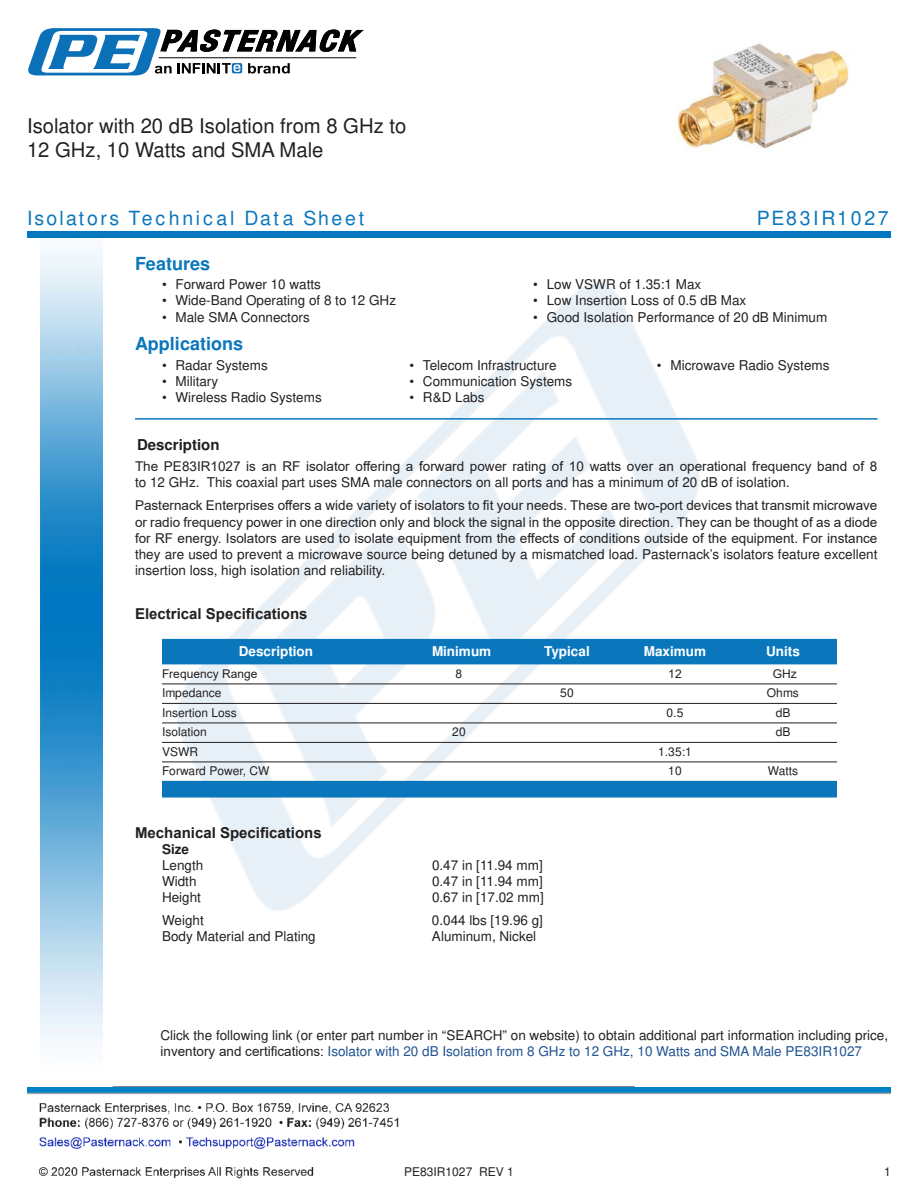
<style>
.page{position:relative;width:918px;height:1188px;background:#fff}
.page>*{position:absolute;margin:0;border:0;box-sizing:border-box;transform-origin:0 0}
.t1{font:20.25px/24.3px "Arial";color:#221f1f}
.t2{font:900 19.5px "Arial";letter-spacing:.14em;color:#0a77bd}
.t3{font:700 18px "Arial";color:#0a77bd}
.t4{font:700 15px "Arial";color:#221f1f}
.t5{font:13.5px/16.2px "Arial";color:#221f1f}
.t6{font:700 13.5px "Arial";color:#fff}
.t7{font:700 13.5px "Arial";color:#221f1f}
.t8{font:12px "Arial";color:#221f1f}
.s1{color:#1f5392}
</style>
<div class="page">
<img style="left:39px;top:1086px;width:595px;height:93px">
<img style="left:102px;top:246px;width:719px;height:724px">
<img style="left:27px;top:1088px;width:864px;height:9px">
<img style="left:40px;top:237px;width:62px;height:804px">
<div style="left:27px;top:231px;width:864px;height:6px;background:#0177c0"></div>
<svg style="left:28px;top:28px;width:336px;height:47px"></svg>
<hr style="left:135px;top:418px;width:743px;height:2px;background:#0a77bd">
<div style="left:162px;top:639px;width:675px;height:25px;background:#0a77bd"></div>
<hr style="left:162px;top:684px;width:675px;height:1px;background:#221f1f">
<hr style="left:162px;top:703px;width:675px;height:1px;background:#221f1f">
<hr style="left:162px;top:723px;width:675px;height:1px;background:#221f1f">
<hr style="left:162px;top:742px;width:675px;height:1px;background:#221f1f">
<hr style="left:162px;top:762px;width:675px;height:1px;background:#221f1f">
<div style="left:162px;top:781px;width:675px;height:17px;background:#0a77bd"></div>
<img style="left:677px;top:43px;width:172px;height:105px">
<h1 class="t1" style="left:27px;top:115px;width:381px">Isolator with 20 dB Isolation from 8 GHz to<br>12 GHz, 10 Watts and SMA Male</h1>
<h2 class="t2" style="left:27px;top:207px;width:339px">Isolators Technical Data Sheet</h2>
<h2 class="t2" style="left:757px;top:207px;width:134px">PE83IR1027</h2>
<h3 class="t3" style="left:135px;top:256px;width:77px">Features</h3>
<p class="t5" style="left:162px;top:278px;width:161px">• Forward Power 10 watts</p>
<p class="t5" style="left:162px;top:294px;width:236px">• Wide-Band Operating of 8 to 12 GHz</p>
<p class="t5" style="left:162px;top:310px;width:149px">• Male SMA Connectors</p>
<h3 class="t3" style="left:135px;top:337px;width:110px">Applications</h3>
<p class="t5" style="left:162px;top:358px;width:107px">• Radar Systems</p>
<p class="t5" style="left:162px;top:374px;width:58px">• Military</p>
<p class="t5" style="left:162px;top:390px;width:161px">• Wireless Radio Systems</p>
<p class="t5" style="left:533px;top:278px;width:170px">• Low VSWR of 1.35:1 Max</p>
<p class="t5" style="left:533px;top:294px;width:215px">• Low Insertion Loss of 0.5 dB Max</p>
<p class="t5" style="left:533px;top:310px;width:296px">• Good Isolation Performance of 20 dB Minimum</p>
<p class="t5" style="left:409px;top:358px;width:149px">• Telecom Infrastructure</p>
<p class="t5" style="left:409px;top:374px;width:164px">• Communication Systems</p>
<p class="t5" style="left:409px;top:390px;width:77px">• R&amp;D Labs</p>
<p class="t5" style="left:657px;top:358px;width:174px">• Microwave Radio Systems</p>
<p class="t4" style="left:137px;top:438px;width:84px">Description</p>
<p class="t5" style="left:135px;top:458px;width:744px">The PE83IR1027 is an RF isolator o昀昀ering a forward power rating of 10 watts over an operational frequency band of 8 to 12 GHz. This coaxial part uses SMA male connectors on all ports and has a minimum of 20 dB of isolation.</p>
<p class="t5" style="left:135px;top:497px;width:744px;text-align:justify">Pasternack Enterprises o昀昀ers a wide variety of isolators to 昀椀t your needs. These are two-port devices that transmit microwave or radio frequency power in one direction only and block the signal in the opposite direction. They can be thought of as a diode for RF energy. Isolators are used to isolate equipment from the e昀昀ects of conditions outside of the equipment. For instance they are used to prevent a microwave source being detuned by a mismatched load. Pasternack’s isolators feature excellent insertion loss, high isolation and reliability.</p>
<p class="t4" style="left:135px;top:604px;width:174px">Electrical Speci昀椀cations</p>
<p class="t6" style="left:239px;top:646px;width:76px">Description</p>
<p class="t6" style="left:432px;top:646px;width:61px">Minimum</p>
<p class="t6" style="left:544px;top:646px;width:47px">Typical</p>
<p class="t6" style="left:644px;top:646px;width:64px">Maximum</p>
<p class="t6" style="left:766px;top:646px;width:35px">Units</p>
<p class="t8" style="left:162px;top:665px;width:97px">Frequency Range</p>
<p class="t8" style="left:456px;top:665px;width:8px">8</p>
<p class="t8" style="left:668px;top:665px;width:15px">12</p>
<p class="t8" style="left:773px;top:665px;width:25px">GHz</p>
<p class="t8" style="left:162px;top:689px;width:61px">Impedance</p>
<p class="t8" style="left:560px;top:689px;width:15px">50</p>
<p class="t8" style="left:767px;top:689px;width:34px">Ohms</p>
<p class="t8" style="left:162px;top:708px;width:76px">Insertion Loss</p>
<p class="t8" style="left:667px;top:708px;width:18px">0.5</p>
<p class="t8" style="left:776px;top:708px;width:16px">dB</p>
<p class="t8" style="left:162px;top:728px;width:46px">Isolation</p>
<p class="t8" style="left:452px;top:728px;width:15px">20</p>
<p class="t8" style="left:776px;top:728px;width:16px">dB</p>
<p class="t8" style="left:162px;top:747px;width:37px">VSWR</p>
<p class="t8" style="left:658px;top:747px;width:35px">1.35:1</p>
<p class="t8" style="left:162px;top:767px;width:109px">Forward Power, CW</p>
<p class="t8" style="left:668px;top:767px;width:15px">10</p>
<p class="t8" style="left:768px;top:767px;width:32px">Watts</p>
<p class="t4" style="left:135px;top:822px;width:188px">Mechanical Speci昀椀cations</p>
<p class="t7" style="left:162px;top:844px;width:29px">Size</p>
<p class="t5" style="left:162px;top:858px;width:43px">Length</p>
<p class="t5" style="left:432px;top:858px;width:112px">0.47 in [11.94 mm]</p>
<p class="t5" style="left:162px;top:875px;width:36px">Width</p>
<p class="t5" style="left:432px;top:875px;width:112px">0.47 in [11.94 mm]</p>
<p class="t5" style="left:162px;top:891px;width:41px">Height</p>
<p class="t5" style="left:432px;top:891px;width:113px">0.67 in [17.02 mm]</p>
<p class="t5" style="left:162px;top:913px;width:43px">Weight</p>
<p class="t5" style="left:432px;top:913px;width:113px">0.044 lbs [19.96 g]</p>
<p class="t5" style="left:162px;top:930px;width:155px">Body Material and Plating</p>
<p class="t5" style="left:432px;top:930px;width:106px">Aluminum, Nickel</p>
<p class="t5" style="left:160px;top:1029px;width:729px">Click the following link (or enter part number in “SEARCH” on website) to obtain additional part information including price, inventory and certi昀椀cations: <span class="s1">Isolator with 20 dB Isolation from 8 GHz to 12 GHz, 10 Watts and SMA Male PE83IR1027</span></p>
<p class="t8" style="left:404px;top:1167px;width:111px">PE83IR1027 REV 1</p>
<p class="t8" style="left:884px;top:1167px;width:8px">1</p>
</div>
